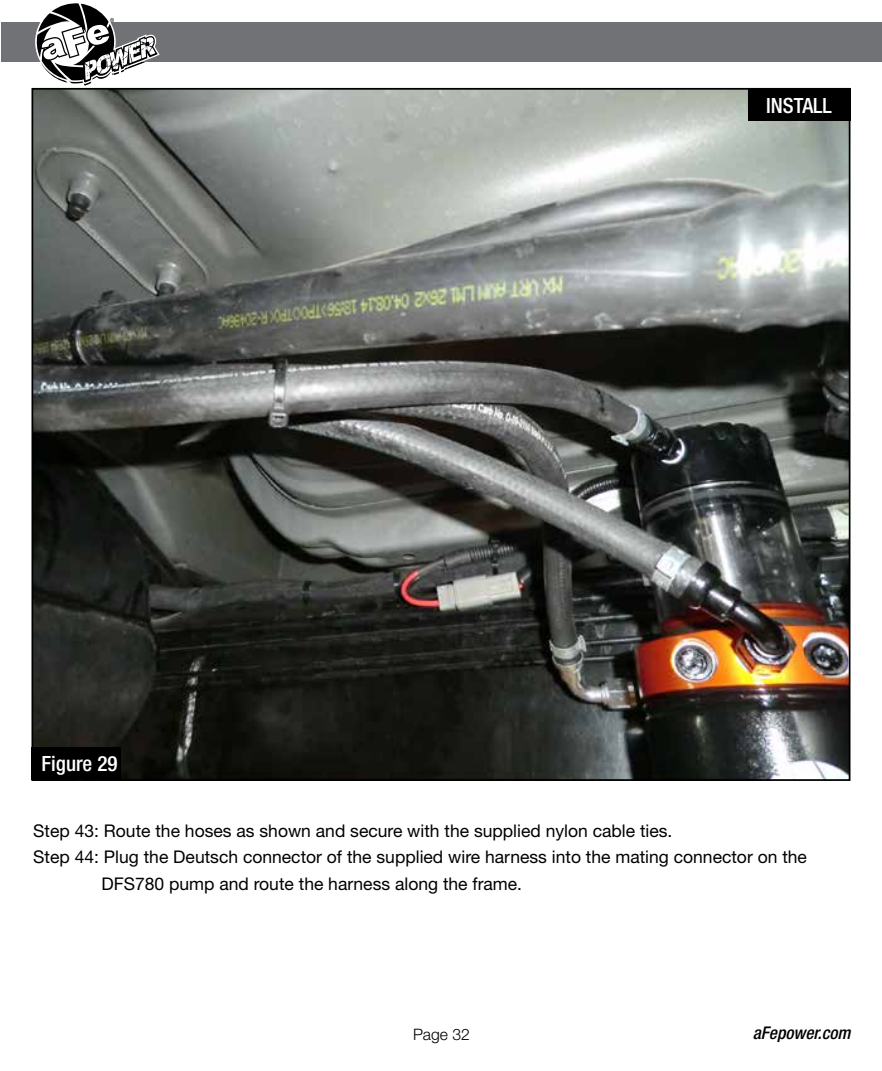
<style>
.page{position:relative;width:882px;height:1071px;background:#fff}
.page>*{position:absolute;margin:0;border:0;box-sizing:border-box;transform-origin:0 0}
.t1{font:500 condensed 21px "Helvetica Neue";color:#fff}
.t2{font:17.5px "Helvetica Neue";color:#000}
.t3{font:italic 500 condensed 17.5px "Helvetica Neue";color:#000}
.t4{font:300 15.75px "Helvetica Neue";color:#000}
</style>
<div class="page">
<img style="left:35px;top:91px;width:812px;height:687px">
<div style="left:32px;top:747px;width:89px;height:33px;background:#000"></div>
<div style="left:748px;top:88px;width:102px;height:33px;background:#000"></div>
<div style="left:2px;top:23px;width:880px;height:39px;background:#717275"></div>
<svg style="left:36px;top:3px;width:124px;height:85px"></svg>
<p class="t1" style="left:42px;top:751px;width:77px">Figure 29</p>
<p class="t1" style="left:766px;top:93px;width:67px">INSTALL</p>
<p class="t2" style="left:33px;top:820px;width:641px">Step 43: Route the hoses as shown and secure with the supplied nylon cable ties.</p>
<p class="t2" style="left:33px;top:847px;width:775px">Step 44: Plug the Deutsch connector of the supplied wire harness into the mating connector on the</p>
<p class="t2" style="left:101px;top:873px;width:422px">DFS780 pump and route the harness along the frame.</p>
<p class="t4" style="left:413px;top:1024px;width:58px">Page 32</p>
<p class="t3" style="left:753px;top:1023px;width:99px">aFepower.com</p>
</div>
